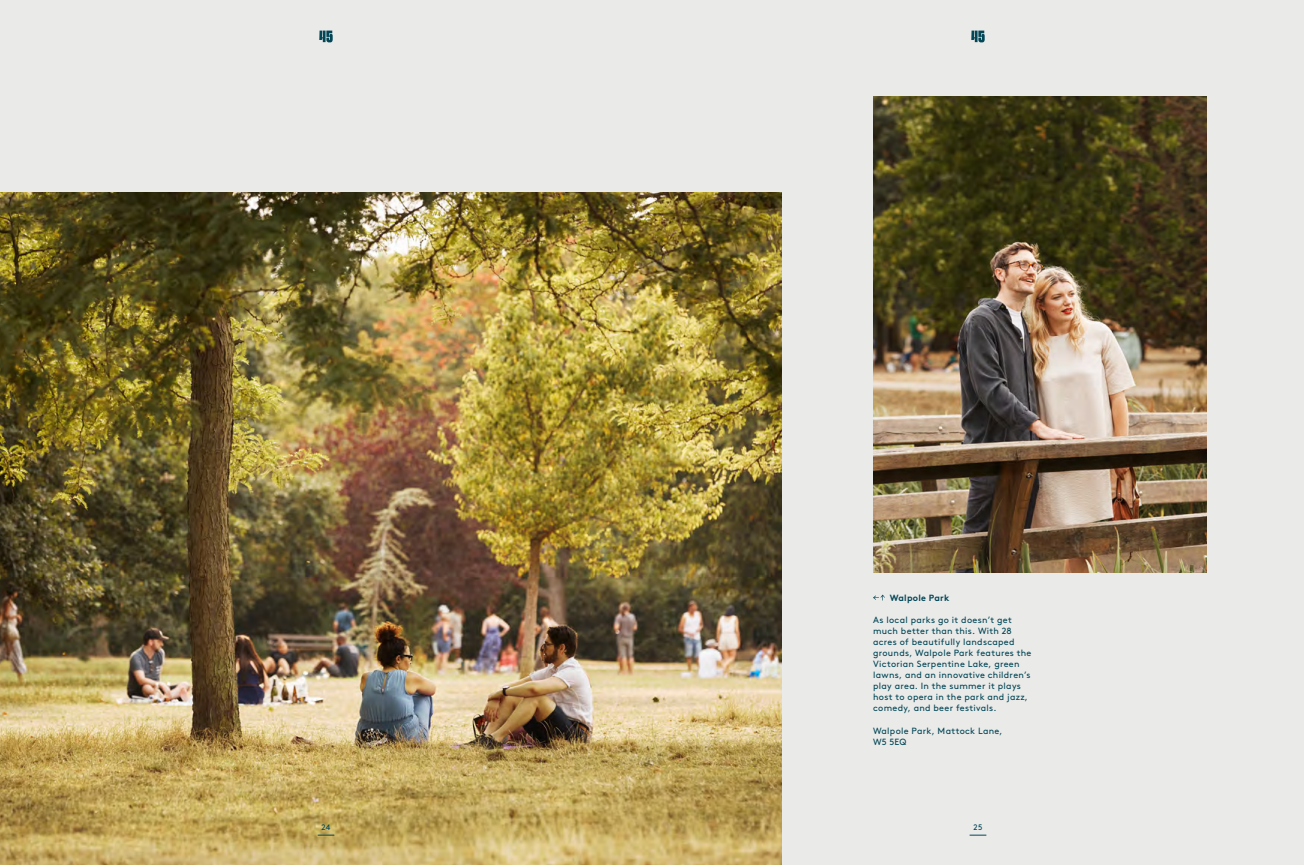
<style>
.page{position:relative;width:1304px;height:865px;background:#eaeae9}
.page>*{position:absolute;margin:0;border:0;box-sizing:border-box;transform-origin:0 0}
.t1{font:9px/11px "Brown";letter-spacing:.03em;color:#034756}
.t2{font:700 9px "Brown";letter-spacing:.025em;color:#034756}
.t3{font:8px "Brown";color:#034756}
</style>
<div class="page">
<img style="left:0;top:193px;width:782px;height:672px">
<img style="left:873px;top:96px;width:334px;height:476px">
<svg style="left:873px;top:594px;width:12px;height:6px"></svg>
<svg style="left:319px;top:31px;width:14px;height:11px"></svg>
<svg style="left:971px;top:31px;width:14px;height:11px"></svg>
<svg style="left:318px;top:834px;width:16px;height:1px"></svg>
<svg style="left:970px;top:834px;width:16px;height:1px"></svg>
<p class="t2" style="left:890px;top:591px;width:61px">Walpole Park</p>
<p class="t1" style="left:873px;top:614px;width:160px">As local parks go it doesn’t get much better than this. With 28 acres of beautifully landscaped grounds, Walpole Park features the<br>Victorian Serpentine Lake, green lawns, and an innovative children’s play area. In the summer it plays host to opera in the park and jazz, comedy, and beer festivals.</p>
<p class="t1" style="left:873px;top:724px;width:131px">Walpole Park, Mattock Lane,<br>W5 5EQ</p>
<p class="t3" style="left:322px;top:821px;width:10px">24</p>
<p class="t3" style="left:973px;top:821px;width:10px">25</p>
</div>
